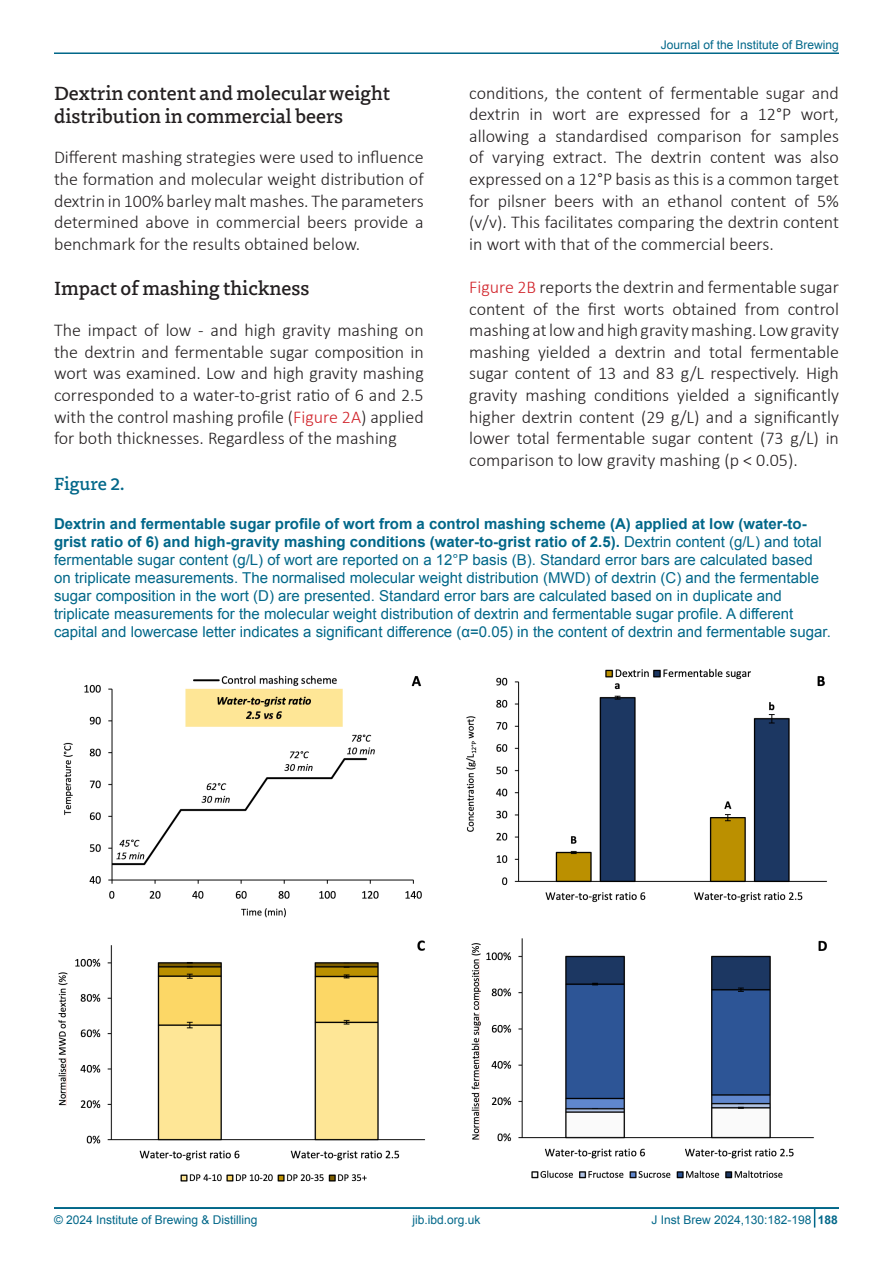
<style>
.page{position:relative;width:893px;height:1263px;background:#fff}
.page>*{position:absolute;margin:0;border:0;box-sizing:border-box;transform-origin:0 0}
.t1{font:500 19.5px/23.4px "Dovetail MVB";color:#231f20}
.t2{font:300 18px/21.6px "Calibri";color:#231f20;text-align:justify}
.t3{font:500 18px "Dovetail MVB";color:#016789}
.t4{font:15px/18px "Arial";color:#016789}
.t5{font:12px "Arial";color:#016789}
.t6{font:700 12px "Arial";color:#016789}
.s1{color:#d1232a}
.s2{font-weight:700}
</style>
<div class="page">
<hr style="left:54px;top:52px;width:785px;height:2px;background:#016789">
<hr style="left:54px;top:1207px;width:785px;height:2px;background:#016789">
<svg style="left:814px;top:1209px;width:1px;height:18px"></svg>
<img style="left:58px;top:668px;width:769px;height:514px">
<p class="t1" style="left:54px;top:80px;width:338px">Dextrin content and molecular weight distribution in commercial beers</p>
<p class="t2" style="left:54px;top:146px;width:371px">Different mashing strategies were used to influence the formation and molecular weight distribution of dextrin in 100% barley malt mashes. The parameters determined above in commercial beers provide a benchmark for the results obtained below.</p>
<p class="t1" style="left:54px;top:275px;width:257px">Impact of mashing thickness</p>
<p class="t2" style="left:54px;top:319px;width:371px">The impact of low - and high gravity mashing on the dextrin and fermentable sugar composition in wort was examined. Low and high gravity mashing corresponded to a water-to-grist ratio of 6 and 2.5 with the control mashing profile (<span class="s1">Figure 2A</span>) applied for both thicknesses. Regardless of the mashing</p>
<p class="t5" style="left:661px;top:37px;width:180px">Journal of the Institute of Brewing</p>
<p class="t2" style="left:469px;top:81px;width:371px">conditions, the content of fermentable sugar and dextrin in wort are expressed for a 12°P wort, allowing a standardised comparison for samples of varying extract. The dextrin content was also expressed on a 12°P basis as this is a common target for pilsner beers with an ethanol content of 5% (v/v). This facilitates comparing the dextrin content in wort with that of the commercial beers.</p>
<p class="t2" style="left:469px;top:275px;width:371px"><span class="s1">Figure 2B</span> reports the dextrin and fermentable sugar content of the first worts obtained from control mashing at low and high gravity mashing. Low gravity mashing yielded a dextrin and total fermentable sugar content of 13 and 83 g/L respectively. High gravity mashing conditions yielded a significantly higher dextrin content (29 g/L) and a significantly lower total fermentable sugar content (73 g/L) in comparison to low gravity mashing (p &lt; 0.05).</p>
<p class="t3" style="left:54px;top:470px;width:72px">Figure 2.</p>
<p class="t4" style="left:54px;top:515px;width:778px"><span class="s2">Dextrin and fermentable sugar profile of wort from a control mashing scheme (A) applied at low (water-to&shy;grist ratio of 6) and high-gravity mashing conditions (water-to-grist ratio of 2.5).</span> Dextrin content (g/L) and total fermentable sugar content (g/L) of wort are reported on a 12°P basis (B). Standard error bars are calculated based on triplicate measurements. The normalised molecular weight distribution (MWD) of dextrin (C) and the fermentable sugar composition in the wort (D) are presented. Standard error bars are calculated based on in duplicate and triplicate measurements for the molecular weight distribution of dextrin and fermentable sugar profile. A different capital and lowercase letter indicates a significant difference (α=0.05) in the content of dextrin and fermentable sugar.</p>
<p class="t5" style="left:54px;top:1212px;width:205px">© 2024 Institute of Brewing &amp; Distilling</p>
<p class="t5" style="left:412px;top:1212px;width:70px">jib.ibd.org.uk</p>
<p class="t5" style="left:651px;top:1212px;width:162px">J Inst Brew 2024,130:182-198</p>
<p class="t6" style="left:818px;top:1212px;width:22px">188</p>
</div>
